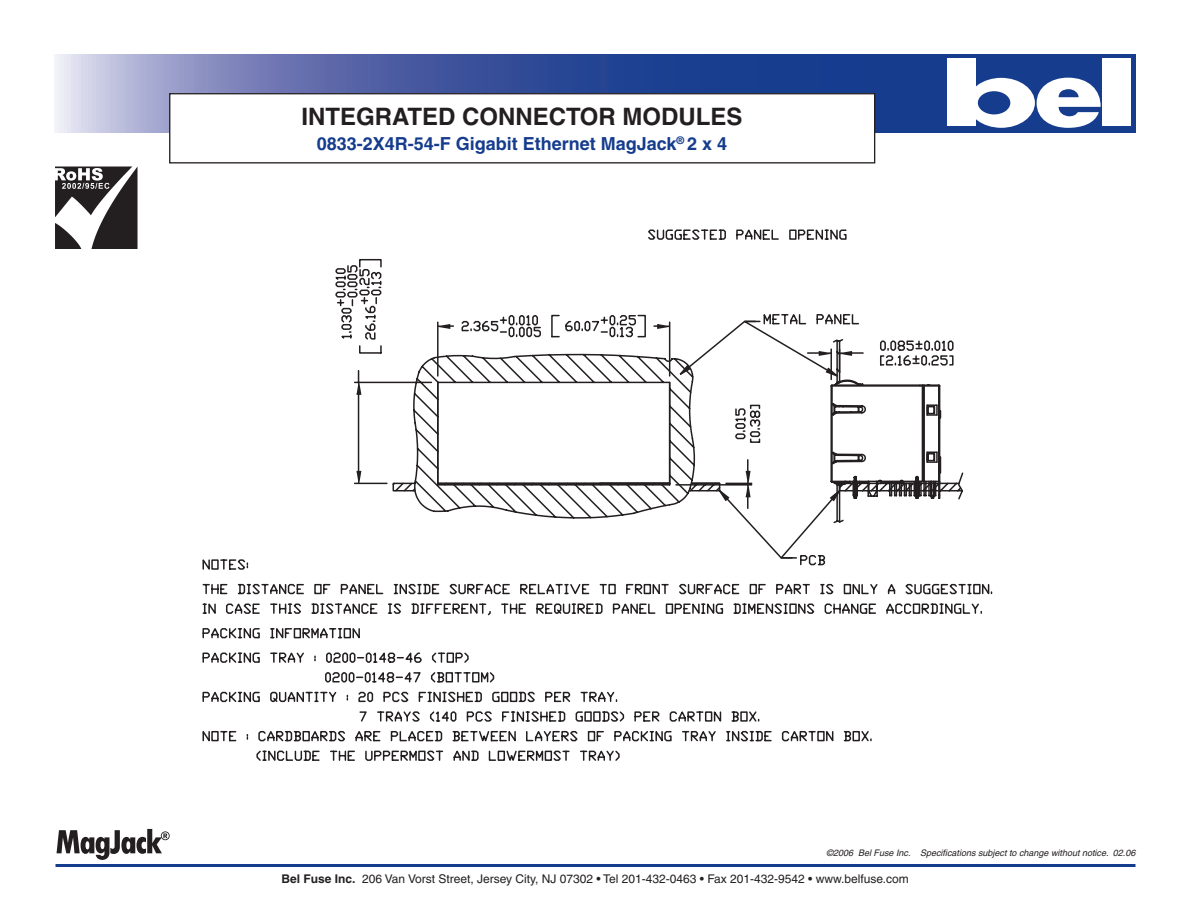
<style>
.page{position:relative;width:1188px;height:918px;background:#fff}
.page>*{position:absolute;margin:0;border:0;box-sizing:border-box;transform-origin:0 0}
.t1{font:700 24px "Helvetica";color:#231f20}
.t2{font:700 18px "Helvetica";color:#153c8d}
.t3{font:12px "Helvetica";color:#231f20}
.t4{font:italic 9px "Helvetica";color:#231f20}
.s1{font-weight:700}
</style>
<div class="page">
<hr style="left:56px;top:864px;width:1080px;height:3px;background:#153c8d">
<div style="left:943px;top:54px;width:192px;height:78px;background:#153c8d"></div>
<svg style="left:54px;top:54px;width:889px;height:78px;background:#556aa9"></svg>
<div style="left:948px;top:58px;width:28px;height:68px;background:#fff"></div>
<div style="left:968px;top:78px;width:67px;height:50px;background:#fff;border-radius:50%"></div>
<svg style="left:1037px;top:78px;width:64px;height:50px"></svg>
<div style="left:978px;top:91px;width:32px;height:23px;background:#153c8d;border-radius:50%"></div>
<div style="left:1102px;top:58px;width:28px;height:68px;background:#fff"></div>
<div style="left:170px;top:94px;width:705px;height:69px;background:#fff"></div>
<div style="left:169px;top:93px;width:706px;height:70px;border:1px solid #231f20"></div>
<svg style="left:55px;top:167px;width:82px;height:82px"></svg>
<svg style="left:57px;top:829px;width:113px;height:31px"></svg>
<svg style="left:648px;top:230px;width:199px;height:10px"></svg>
<svg style="left:335px;top:258px;width:47px;height:50px"></svg>
<svg style="left:202px;top:308px;width:790px;height:453px"></svg>
<h1 class="t1" style="left:302px;top:102px;width:442px">INTEGRATED CONNECTOR MODULES</h1>
<h2 class="t2" style="left:317px;top:133px;width:412px">0833-2X4R-54-F Gigabit Ethernet MagJack<sup>®</sup> 2 x 4</h2>
<p class="t4" style="left:826px;top:847px;width:311px">©2006 Bel Fuse Inc. Specifications subject to change without notice. 02.06</p>
<p class="t3" style="left:281px;top:871px;width:629px"><span class="s1">Bel Fuse Inc.</span> 206 Van Vorst Street, Jersey City, NJ 07302 • Tel 201-432-0463 • Fax 201-432-9542 • www.belfuse.com</p>
</div>
